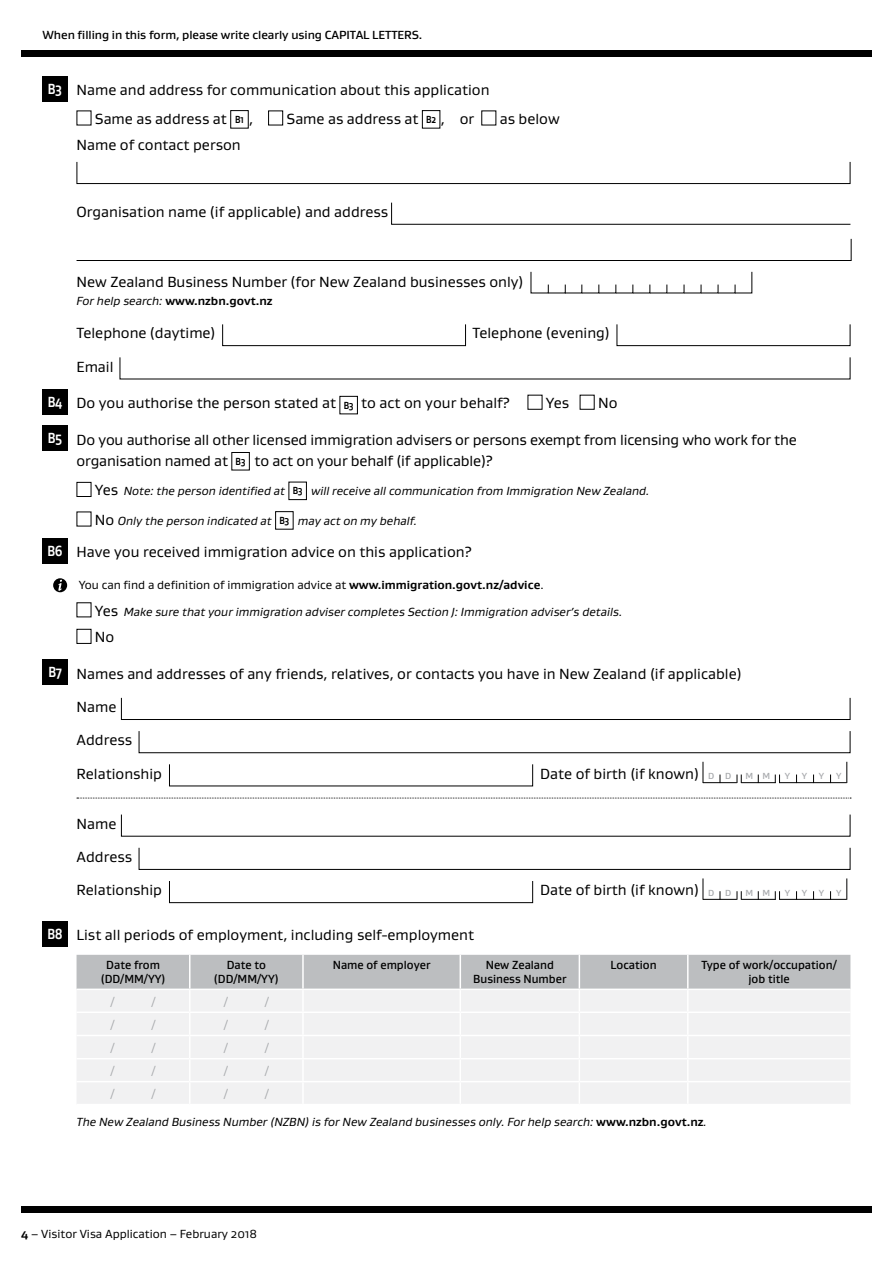
<style>
.page{position:relative;width:893px;height:1263px;background:#fff}
.page>*{position:absolute;margin:0;border:0;box-sizing:border-box;transform-origin:0 0}
.t1{font:15px/28.7px "Gustan";color:#000}
.t2{font:italic 12px "Gustan";color:#000}
.t3{font:12px "Gustan";color:#000}
.t4{font:500 12px/14.4px "Gustan";color:#000;text-align:center;scale:.95 1}
.t5{font:500 12px "Gustan";color:#000}
.t6{font:700 12px "Gustan";color:#000}
.t7{font:12px "Gustan";color:#a7a9ac}
.t8{font:500 9px "Gustan";color:#a7a9ac}
.s1{font-weight:700;color:#fff}
.s2{font-weight:700;font-size:10.5px}
.s3{font-weight:400;font-style:italic}
.s4{font-style:normal;font-size:15px}
.s5{font-weight:700;font-style:normal;font-size:10.5px}
.s6{font-weight:700}
.s7{font-weight:500;font-size:9px;color:#a7a9ac}
.s8{font-weight:700;font-style:normal}
</style>
<div class="page">
<div style="left:21px;top:50px;width:851px;height:7px;background:#000"></div>
<div style="left:21px;top:1206px;width:851px;height:7px;background:#000"></div>
<svg style="left:77px;top:798px;width:774px;height:1px"></svg>
<div style="left:43px;top:76px;width:25px;height:25px;background:#000"></div>
<div style="left:230px;top:110px;width:19px;height:18px;border:1px solid #000"></div>
<div style="left:268px;top:111px;width:15px;height:14px;border:1px solid #000"></div>
<div style="left:422px;top:110px;width:18px;height:18px;border:1px solid #000"></div>
<svg style="left:76px;top:161px;width:775px;height:23px"></svg>
<svg style="left:391px;top:202px;width:460px;height:23px"></svg>
<svg style="left:76px;top:238px;width:776px;height:23px"></svg>
<svg style="left:530px;top:271px;width:223px;height:23px"></svg>
<div style="left:222px;top:324px;width:244px;height:22px;border:1px solid #000"></div>
<div style="left:617px;top:324px;width:233px;height:22px;border:1px solid #000"></div>
<svg style="left:119px;top:357px;width:732px;height:23px"></svg>
<div style="left:43px;top:389px;width:25px;height:25px;background:#000"></div>
<div style="left:340px;top:396px;width:18px;height:18px;border:1px solid #000"></div>
<div style="left:528px;top:395px;width:14px;height:15px;border:1px solid #000"></div>
<div style="left:580px;top:395px;width:15px;height:15px;border:1px solid #000"></div>
<div style="left:43px;top:426px;width:25px;height:25px;background:#000"></div>
<div style="left:232px;top:452px;width:18px;height:18px;border:1px solid #000"></div>
<div style="left:77px;top:482px;width:14px;height:15px;border:1px solid #000"></div>
<div style="left:289px;top:482px;width:18px;height:18px;border:1px solid #000"></div>
<div style="left:275px;top:511px;width:18px;height:18px;border:1px solid #000"></div>
<div style="left:43px;top:538px;width:25px;height:25px;background:#000"></div>
<div style="left:53px;top:578px;width:14px;height:14px;background:#000;border-radius:50%"></div>
<svg style="left:58px;top:580px;width:4px;height:11px"></svg>
<div style="left:77px;top:629px;width:14px;height:15px;border:1px solid #000"></div>
<div style="left:43px;top:660px;width:25px;height:25px;background:#000"></div>
<svg style="left:121px;top:697px;width:730px;height:23px"></svg>
<svg style="left:138px;top:731px;width:713px;height:22px"></svg>
<svg style="left:169px;top:764px;width:364px;height:23px"></svg>
<svg style="left:703px;top:762px;width:1px;height:20px"></svg>
<svg style="left:846px;top:762px;width:1px;height:20px"></svg>
<svg style="left:737px;top:774px;width:5px;height:9px"></svg>
<svg style="left:775px;top:774px;width:5px;height:8px"></svg>
<hr style="left:703px;top:782px;width:34px;height:1px;background:#000">
<hr style="left:741px;top:782px;width:35px;height:1px;background:#000">
<hr style="left:779px;top:782px;width:68px;height:1px;background:#000">
<svg style="left:121px;top:814px;width:730px;height:23px"></svg>
<svg style="left:138px;top:847px;width:713px;height:23px"></svg>
<svg style="left:169px;top:881px;width:364px;height:22px"></svg>
<svg style="left:703px;top:878px;width:1px;height:21px"></svg>
<svg style="left:846px;top:878px;width:1px;height:21px"></svg>
<svg style="left:737px;top:891px;width:5px;height:9px"></svg>
<svg style="left:775px;top:891px;width:5px;height:8px"></svg>
<hr style="left:703px;top:899px;width:34px;height:1px;background:#000">
<hr style="left:741px;top:899px;width:35px;height:1px;background:#000">
<hr style="left:779px;top:899px;width:68px;height:1px;background:#000">
<div style="left:43px;top:921px;width:25px;height:25px;background:#000"></div>
<svg style="left:77px;top:955px;width:773px;height:149px"></svg>
<hr style="left:688px;top:1081px;width:162px;height:1px;background:#fff">
<hr style="left:687px;top:1082px;width:2px;height:22px;background:#fff">
<p class="t5" style="left:43px;top:27px;width:381px">When filling in this form, please write clearly using CAPITAL LETTERS.</p>
<p class="t1" style="left:95px;top:75px;width:396px;text-indent:-47px"><span class="s1">B3</span> Name and address for communication about this application<br>Same as address at <span class="s2">B1</span> ,</p>
<p class="t1" style="left:287px;top:104px;width:189px">Same as address at <span class="s2">B2</span> , or</p>
<p class="t1" style="left:500px;top:104px;width:61px">as below</p>
<p class="t1" style="left:77px;top:131px;width:166px">Name of contact person</p>
<p class="t1" style="left:77px;top:197px;width:313px">Organisation name (if applicable) and address</p>
<p class="t1" style="left:77px;top:267px;width:448px">New Zealand Business Number (for New Zealand businesses only)</p>
<p class="t6" style="left:77px;top:293px;width:197px"><span class="s3">For help search:</span> www.nzbn.govt.nz</p>
<p class="t1" style="left:77px;top:318px;width:141px">Telephone (daytime)</p>
<p class="t1" style="left:473px;top:318px;width:139px">Telephone (evening)</p>
<p class="t1" style="left:77px;top:352px;width:39px">Email</p>
<p class="t1" style="left:48px;top:388px;width:464px"><span class="s1">B4</span> Do you authorise the person stated at <span class="s2">B3</span> to act on your behalf?</p>
<p class="t1" style="left:546px;top:388px;width:25px">Yes</p>
<p class="t1" style="left:598px;top:388px;width:21px">No</p>
<p class="t1" style="left:77px;top:429px;width:722px;line-height:21px;text-indent:-29px"><span class="s1">B5</span> Do you authorise all other licensed immigration advisers or persons exempt from licensing who work for the organisation named at <span class="s2">B3</span> to act on your behalf (if applicable)?</p>
<p class="t2" style="left:95px;top:483px;width:556px"><span class="s4">Yes</span> Note: the person identified at <span class="s5">B3</span> will receive all communication from Immigration New Zealand.</p>
<p class="t2" style="left:95px;top:513px;width:324px"><span class="s4">No</span> Only the person indicated at <span class="s5">B3</span> may act on my behalf.</p>
<p class="t1" style="left:47px;top:537px;width:426px"><span class="s1">B6</span> Have you received immigration advice on this application?</p>
<p class="t3" style="left:79px;top:577px;width:467px">You can find a definition of immigration advice at <span class="s6">www.immigration.govt.nz/advice</span>.</p>
<p class="t2" style="left:95px;top:604px;width:529px"><span class="s4">Yes</span> Make sure that your immigration adviser completes Section J: Immigration adviser’s details.</p>
<p class="t1" style="left:95px;top:622px;width:21px">No</p>
<p class="t1" style="left:48px;top:659px;width:695px"><span class="s1">B7</span> Names and addresses of any friends, relatives, or contacts you have in New Zealand (if applicable)</p>
<p class="t1" style="left:77px;top:692px;width:41px">Name</p>
<p class="t1" style="left:77px;top:725px;width:57px">Address</p>
<p class="t1" style="left:77px;top:759px;width:87px">Relationship</p>
<p class="t1" style="left:540px;top:759px;width:193px">Date of birth (if known) <span class="s7">D D</span></p>
<p class="t8" style="left:745px;top:770px;width:26px">M M</p>
<p class="t8" style="left:785px;top:770px;width:7px">Y</p>
<p class="t8" style="left:802px;top:770px;width:7px">Y</p>
<p class="t8" style="left:819px;top:770px;width:7px">Y</p>
<p class="t8" style="left:836px;top:770px;width:7px">Y</p>
<p class="t1" style="left:77px;top:809px;width:41px">Name</p>
<p class="t1" style="left:77px;top:842px;width:57px">Address</p>
<p class="t1" style="left:77px;top:875px;width:87px">Relationship</p>
<p class="t1" style="left:540px;top:875px;width:193px">Date of birth (if known) <span class="s7">D D</span></p>
<p class="t8" style="left:745px;top:887px;width:26px">M M</p>
<p class="t8" style="left:785px;top:887px;width:7px">Y</p>
<p class="t8" style="left:802px;top:887px;width:7px">Y</p>
<p class="t8" style="left:819px;top:887px;width:7px">Y</p>
<p class="t8" style="left:836px;top:887px;width:7px">Y</p>
<p class="t1" style="left:47px;top:920px;width:428px"><span class="s1">B8</span> List all periods of employment, including self-employment</p>
<p class="t4" style="left:101px;top:957px;width:70px">Date from (DD/MM/YY)</p>
<p class="t4" style="left:214px;top:957px;width:70px">Date to (DD/MM/YY)</p>
<p class="t4" style="left:333px;top:957px;width:104px">Name of employer</p>
<p class="t4" style="left:473px;top:957px;width:100px">New Zealand<br>Business Number</p>
<p class="t4" style="left:611px;top:957px;width:50px">Location</p>
<p class="t4" style="left:701px;top:957px;width:144px">Type of work/occupation/ job title</p>
<p class="t7" style="left:111px;top:994px;width:6px">/</p>
<p class="t7" style="left:151px;top:994px;width:6px">/</p>
<p class="t7" style="left:224px;top:994px;width:6px">/</p>
<p class="t7" style="left:265px;top:994px;width:6px">/</p>
<p class="t7" style="left:111px;top:1017px;width:6px">/</p>
<p class="t7" style="left:151px;top:1017px;width:6px">/</p>
<p class="t7" style="left:224px;top:1017px;width:6px">/</p>
<p class="t7" style="left:265px;top:1017px;width:6px">/</p>
<p class="t7" style="left:111px;top:1040px;width:6px">/</p>
<p class="t7" style="left:151px;top:1040px;width:6px">/</p>
<p class="t7" style="left:224px;top:1040px;width:6px">/</p>
<p class="t7" style="left:265px;top:1040px;width:6px">/</p>
<p class="t7" style="left:111px;top:1063px;width:6px">/</p>
<p class="t7" style="left:151px;top:1063px;width:6px">/</p>
<p class="t7" style="left:224px;top:1063px;width:6px">/</p>
<p class="t7" style="left:265px;top:1063px;width:6px">/</p>
<p class="t7" style="left:111px;top:1086px;width:6px">/</p>
<p class="t7" style="left:151px;top:1086px;width:6px">/</p>
<p class="t7" style="left:224px;top:1086px;width:6px">/</p>
<p class="t7" style="left:265px;top:1086px;width:6px">/</p>
<p class="t2" style="left:77px;top:1114px;width:632px">The New Zealand Business Number (NZBN) is for New Zealand businesses only. For help search: <span class="s8">www.nzbn.govt.nz</span>.</p>
<p class="t3" style="left:21px;top:1226px;width:237px"><span class="s6">4</span> – Visitor Visa Application – February 2018</p>
</div>
